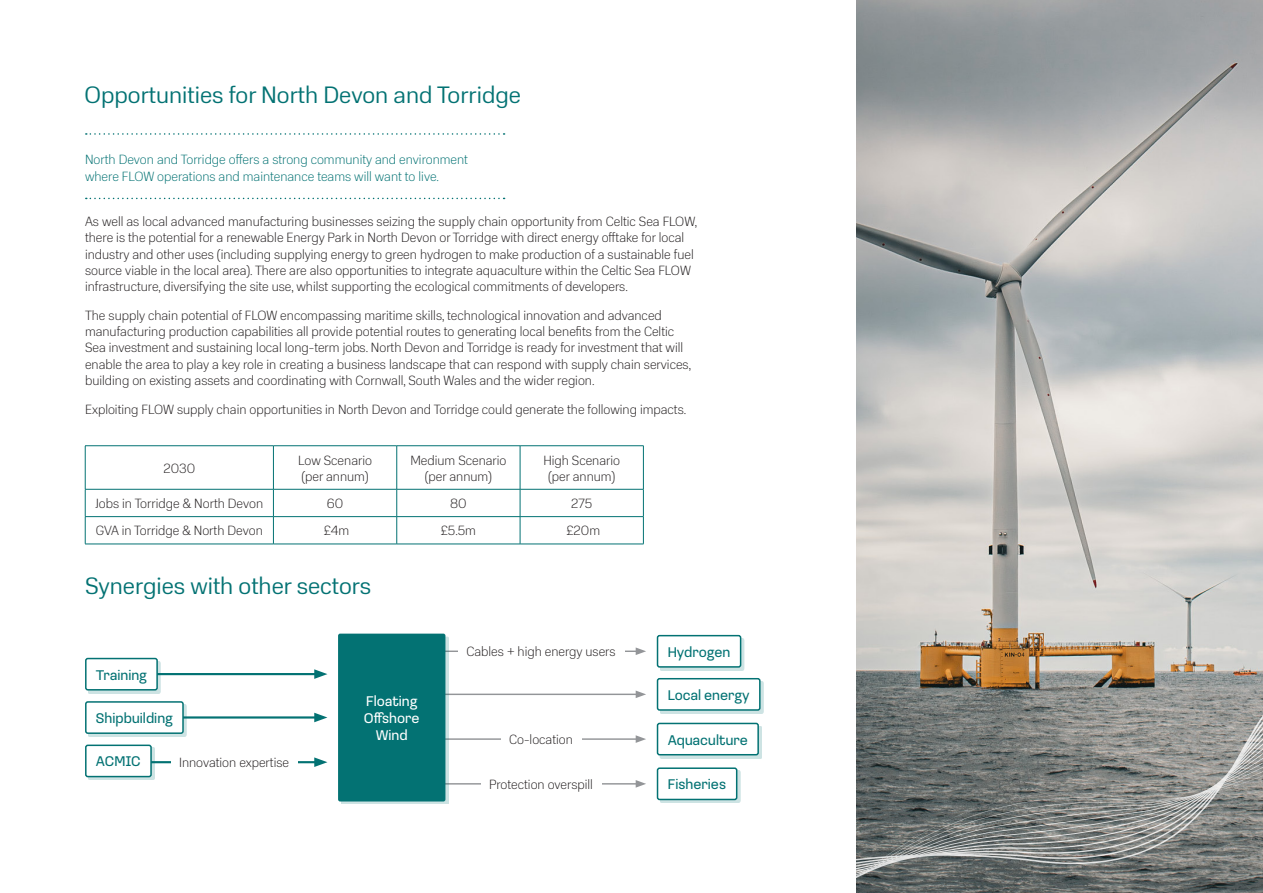
<style>
.page{position:relative;width:1263px;height:893px;background:#fff}
.page>*{position:absolute;margin:0;border:0;box-sizing:border-box;transform-origin:0 0}
.t1{font:300 24px "Normalidad Compact";color:#037273}
.Body{font:14.55px "Loos Normal";color:#037273}
.Body-2{font:14.55px/17.4px "Loos Normal";color:#fff;text-align:center}
.Body-3{font:100 13.5px/16.2px "Normalidad Compact";color:#231f20}
.t2{font:100 13.5px/16.2px "Normalidad Compact";color:#037273}
</style>
<div class="page">
<img style="left:856px;top:0;width:407px;height:648px">
<svg style="left:711px;top:648px;width:552px;height:245px"></svg>
<svg style="left:86px;top:133px;width:419px;height:2px"></svg>
<svg style="left:86px;top:198px;width:419px;height:1px"></svg>
<hr style="left:85px;top:445px;width:188px;height:1px;background:#037273">
<hr style="left:85px;top:446px;width:1px;height:43px;background:#037273">
<hr style="left:273px;top:445px;width:124px;height:1px;background:#037273">
<hr style="left:273px;top:446px;width:1px;height:43px;background:#037273">
<hr style="left:397px;top:445px;width:123px;height:1px;background:#037273">
<hr style="left:396px;top:446px;width:1px;height:43px;background:#037273">
<hr style="left:520px;top:445px;width:124px;height:1px;background:#037273">
<hr style="left:520px;top:446px;width:1px;height:43px;background:#037273">
<hr style="left:643px;top:446px;width:1px;height:43px;background:#037273">
<hr style="left:85px;top:489px;width:188px;height:1px;background:#037273">
<hr style="left:273px;top:489px;width:124px;height:1px;background:#037273">
<hr style="left:397px;top:489px;width:123px;height:1px;background:#037273">
<hr style="left:520px;top:489px;width:124px;height:1px;background:#037273">
<hr style="left:85px;top:516px;width:188px;height:1px;background:#037273">
<svg style="left:85px;top:489px;width:1px;height:55px"></svg>
<hr style="left:273px;top:516px;width:124px;height:1px;background:#037273">
<svg style="left:273px;top:489px;width:1px;height:55px"></svg>
<hr style="left:397px;top:516px;width:123px;height:1px;background:#037273">
<svg style="left:396px;top:489px;width:1px;height:55px"></svg>
<hr style="left:520px;top:516px;width:124px;height:1px;background:#037273">
<svg style="left:520px;top:489px;width:1px;height:55px"></svg>
<svg style="left:643px;top:489px;width:1px;height:55px"></svg>
<hr style="left:85px;top:544px;width:188px;height:1px;background:#037273">
<hr style="left:273px;top:544px;width:124px;height:1px;background:#037273">
<hr style="left:397px;top:544px;width:123px;height:1px;background:#037273">
<hr style="left:520px;top:544px;width:124px;height:1px;background:#037273">
<hr style="left:94px;top:761px;width:224px;height:2px;background:#037273">
<svg style="left:314px;top:757px;width:13px;height:10px"></svg>
<hr style="left:94px;top:673px;width:224px;height:2px;background:#037273">
<svg style="left:314px;top:669px;width:13px;height:10px"></svg>
<div style="left:88px;top:661px;width:73px;height:33px;background:#037273;opacity:.2"></div>
<div style="left:86px;top:658px;width:71px;height:32px;background:#fff;border-radius:2px"></div>
<div style="left:85px;top:658px;width:73px;height:32px;border:2px solid #037273;border-radius:2px"></div>
<div style="left:88px;top:747px;width:67px;height:33px;background:#037273;opacity:.2"></div>
<div style="left:86px;top:745px;width:65px;height:32px;background:#fff;border-radius:2px"></div>
<div style="left:85px;top:745px;width:67px;height:32px;border:2px solid #037273;border-radius:2px"></div>
<div style="left:171px;top:748px;width:127px;height:28px;background:#fff"></div>
<hr style="left:94px;top:716px;width:224px;height:3px;background:#037273">
<svg style="left:314px;top:713px;width:13px;height:9px"></svg>
<div style="left:88px;top:704px;width:99px;height:33px;background:#cde3e3"></div>
<div style="left:86px;top:702px;width:97px;height:31px;background:#fff;border-radius:2px"></div>
<div style="left:85px;top:701px;width:99px;height:33px;border:2px solid #037273;border-radius:2px"></div>
<hr style="left:425px;top:694px;width:213px;height:1px;background:#939598">
<svg style="left:636px;top:690px;width:10px;height:8px"></svg>
<div style="left:660px;top:681px;width:103px;height:33px;background:#037273;opacity:.2"></div>
<div style="left:657px;top:679px;width:103px;height:31px;background:#fff;border-radius:2px"></div>
<div style="left:657px;top:678px;width:103px;height:33px;border:2px solid #037273;border-radius:2px"></div>
<div style="left:660px;top:726px;width:102px;height:32px;background:#037273;opacity:.2"></div>
<div style="left:657px;top:723px;width:101px;height:32px;background:#fff;border-radius:2px"></div>
<div style="left:657px;top:723px;width:102px;height:32px;border:2px solid #037273;border-radius:2px"></div>
<hr style="left:425px;top:738px;width:213px;height:2px;background:#939598">
<svg style="left:636px;top:735px;width:10px;height:8px"></svg>
<hr style="left:425px;top:650px;width:213px;height:2px;background:#939598">
<svg style="left:636px;top:647px;width:10px;height:8px"></svg>
<div style="left:660px;top:638px;width:84px;height:33px;background:#037273;opacity:.2"></div>
<div style="left:657px;top:636px;width:84px;height:31px;background:#fff;border-radius:2px"></div>
<div style="left:657px;top:635px;width:84px;height:33px;border:2px solid #037273;border-radius:2px"></div>
<div style="left:458px;top:637px;width:166px;height:28px;background:#fff"></div>
<div style="left:501px;top:726px;width:80px;height:27px;background:#fff"></div>
<div style="left:660px;top:770px;width:80px;height:33px;background:#037273;opacity:.2"></div>
<div style="left:657px;top:768px;width:80px;height:31px;background:#fff;border-radius:2px"></div>
<div style="left:657px;top:767px;width:80px;height:33px;border:2px solid #037273;border-radius:2px"></div>
<hr style="left:425px;top:783px;width:213px;height:2px;background:#939598">
<svg style="left:636px;top:780px;width:10px;height:8px"></svg>
<div style="left:481px;top:770px;width:120px;height:27px;background:#fff"></div>
<div style="left:341px;top:636px;width:107px;height:168px;background:#037273;opacity:.2"></div>
<div style="left:338px;top:634px;width:107px;height:167px;background:#037273;border-radius:2px"></div>
<p class="t1" style="left:85px;top:78px;width:438px">Opportunities for North Devon and Torridge</p>
<p class="t2" style="left:85px;top:151px;width:384px">North Devon and Torridge offers a strong community and environment where FLOW operations and maintenance teams will want to live.</p>
<p class="Body-3" style="left:85px;top:212px;width:613px">As well as local advanced manufacturing businesses seizing the supply chain opportunity from Celtic Sea FLOW, there is the potential for a renewable Energy Park in North Devon or Torridge with direct energy offtake for local industry and other uses (including supplying energy to green hydrogen to make production of a sustainable fuel source viable in the local area). There are also opportunities to integrate aquaculture within the Celtic Sea FLOW infrastructure, diversifying the site use, whilst supporting the ecological commitments of developers.</p>
<p class="Body-3" style="left:85px;top:306px;width:607px">The supply chain potential of FLOW encompassing maritime skills, technological innovation and advanced manufacturing production capabilities all provide potential routes to generating local benefits from the Celtic Sea investment and sustaining local long-term jobs. North Devon and Torridge is ready for investment that will enable the area to play a key role in creating a business landscape that can respond with supply chain services, building on existing assets and coordinating with Cornwall, South Wales and the wider region.</p>
<p class="Body-3" style="left:85px;top:400px;width:603px">Exploiting FLOW supply chain opportunities in North Devon and Torridge could generate the following impacts.</p>
<p class="Body-3" style="left:163px;top:459px;width:33px">2030</p>
<p class="Body-3" style="left:298px;top:451px;width:75px">Low Scenario</p>
<p class="Body-3" style="left:302px;top:467px;width:68px">(per annum)</p>
<p class="Body-3" style="left:410px;top:451px;width:98px">Medium Scenario</p>
<p class="Body-3" style="left:425px;top:467px;width:68px">(per annum)</p>
<p class="Body-3" style="left:543px;top:451px;width:78px">High Scenario</p>
<p class="Body-3" style="left:548px;top:467px;width:68px">(per annum)</p>
<p class="Body-3" style="left:95px;top:494px;width:169px">Jobs in Torridge &amp; North Devon</p>
<p class="Body-3" style="left:327px;top:494px;width:18px">60</p>
<p class="Body-3" style="left:450px;top:494px;width:18px">80</p>
<p class="Body-3" style="left:571px;top:494px;width:23px">275</p>
<p class="Body-3" style="left:96px;top:522px;width:168px">GVA in Torridge &amp; North Devon</p>
<p class="Body-3" style="left:324px;top:522px;width:27px">£4m</p>
<p class="Body-3" style="left:441px;top:522px;width:37px">£5.5m</p>
<p class="Body-3" style="left:566px;top:522px;width:35px">£20m</p>
<p class="t1" style="left:85px;top:569px;width:288px">Synergies with other sectors</p>
<p class="Body" style="left:96px;top:664px;width:52px">Training</p>
<p class="Body" style="left:96px;top:708px;width:78px">Shipbuilding</p>
<p class="Body" style="left:96px;top:751px;width:46px">ACMIC</p>
<p class="Body-3" style="left:179px;top:754px;width:111px">Innovation expertise</p>
<p class="Body-2" style="left:364px;top:691px;width:57px">Floating<br>Offshore<br>Wind</p>
<p class="Body-3" style="left:466px;top:643px;width:151px">Cables + high energy users</p>
<p class="Body" style="left:668px;top:641px;width:64px">Hydrogen</p>
<p class="Body" style="left:668px;top:685px;width:83px">Local energy</p>
<p class="Body" style="left:668px;top:729px;width:82px">Aquaculture</p>
<p class="Body-3" style="left:509px;top:731px;width:65px">Co-location</p>
<p class="Body-3" style="left:489px;top:775px;width:105px">Protection overspill</p>
<p class="Body" style="left:668px;top:774px;width:60px">Fisheries</p>
</div>
